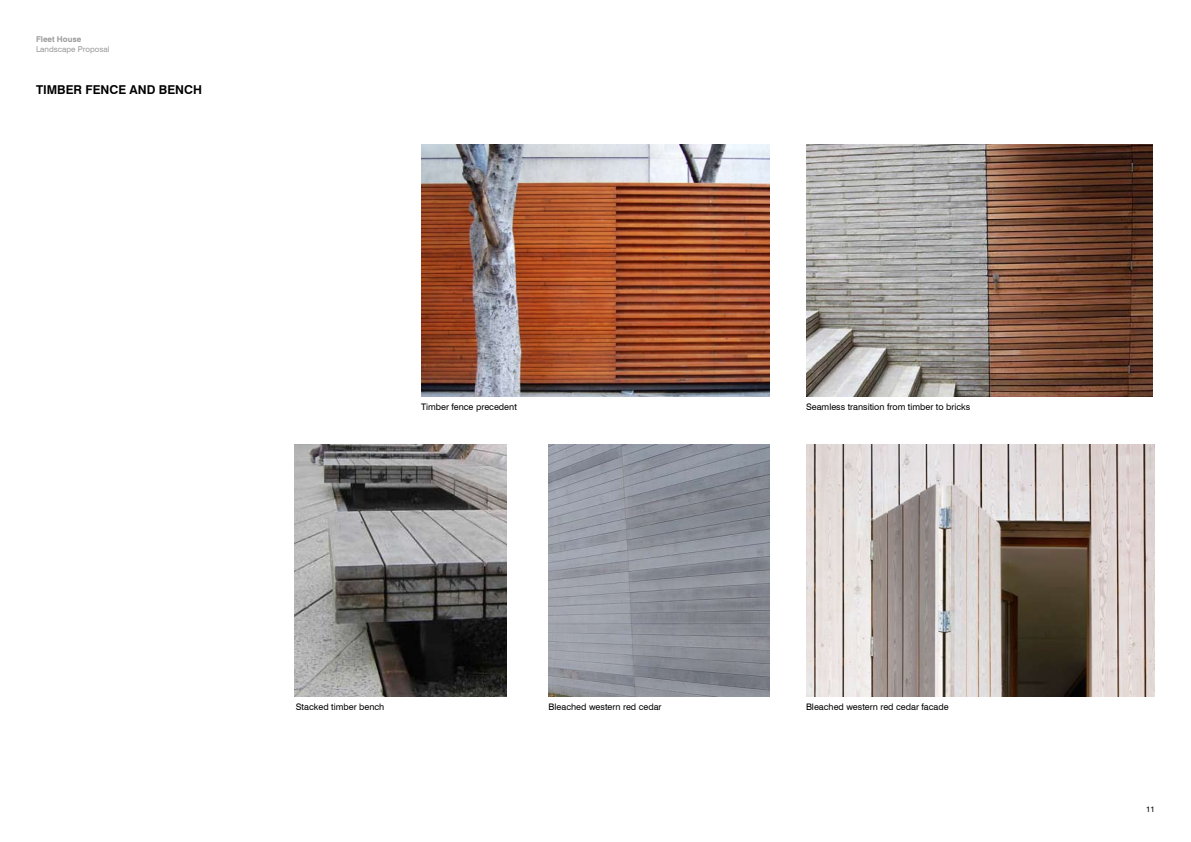
<style>
.page{position:relative;width:1191px;height:842px;background:#fff}
.page>*{position:absolute;margin:0;border:0;box-sizing:border-box;transform-origin:0 0}
.t1{font:700 12.2px "Swiss 721 BT";color:#000}
.t2{font:9px "Swiss 721 BT";color:#000}
.t3{font:8px "Swiss 721 BT";color:#9b9b9b}
.t4{font:700 8px "Swiss 721 BT";color:#9b9b9b}
.t5{font:8px "Swiss 721 BT";color:#000}
</style>
<div class="page">
<img style="left:806px;top:144px;width:347px;height:252px">
<img style="left:421px;top:144px;width:349px;height:252px">
<img style="left:548px;top:444px;width:222px;height:252px">
<img style="left:294px;top:444px;width:212px;height:252px">
<img style="left:806px;top:444px;width:349px;height:253px">
<p class="t4" style="left:36px;top:34px;width:47px">Fleet House</p>
<p class="t3" style="left:36px;top:44px;width:75px">Landscape Proposal</p>
<h1 class="t1" style="left:36px;top:82px;width:167px">TIMBER FENCE AND BENCH</h1>
<p class="t2" style="left:421px;top:401px;width:97px">Timber fence precedent</p>
<p class="t2" style="left:806px;top:401px;width:166px">Seamless transition from timber to bricks</p>
<p class="t2" style="left:296px;top:701px;width:90px">Stacked timber bench</p>
<p class="t2" style="left:548px;top:701px;width:114px">Bleached western red cedar</p>
<p class="t2" style="left:806px;top:701px;width:144px">Bleached western red cedar facade</p>
<p class="t5" style="left:1146px;top:804px;width:10px">11</p>
</div>
